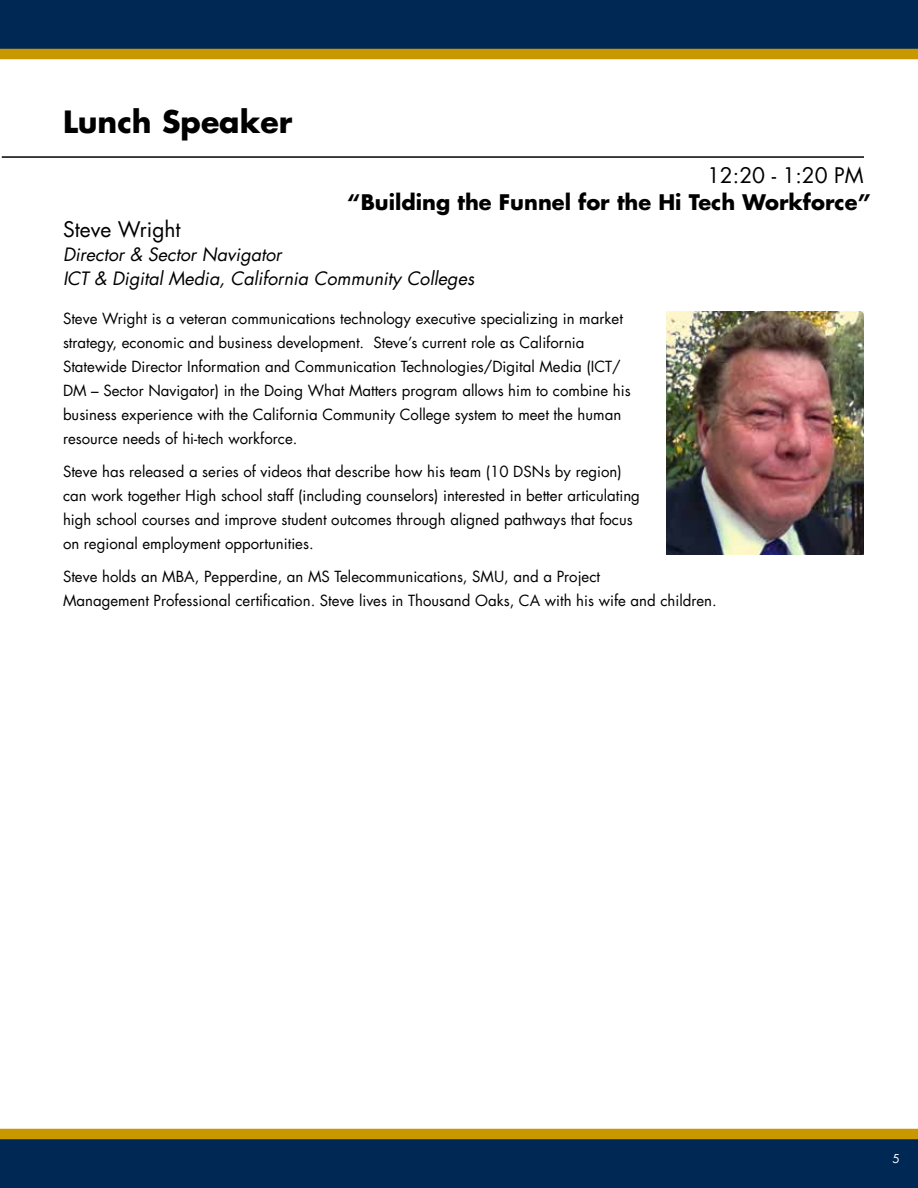
<style>
.page{position:relative;width:918px;height:1188px;background:#fff}
.page>*{position:absolute;margin:0;border:0;box-sizing:border-box;transform-origin:0 0}
.t1{font:700 30px "Futura UC Davis";color:#000}
.t2{font:700 21px "Futura UC Davis";color:#000}
.t3{font:21px "Futura UC Davis";color:#000}
.t4{font:italic 18px/24px "Futura UC Davis";color:#000}
.t5{font:15px/24px "Futura UC Davis";color:#000}
.t6{font:12px "Futura UC Davis";color:#fff}
</style>
<div class="page">
<div style="left:0;top:0;width:918px;height:54px;background:#002855"></div>
<div style="left:0;top:1134px;width:918px;height:54px;background:#002855"></div>
<div style="left:0;top:49px;width:918px;height:10px;background:#c99700"></div>
<div style="left:0;top:1129px;width:918px;height:10px;background:#c99700"></div>
<img style="left:666px;top:312px;width:198px;height:243px">
<hr style="left:2px;top:156px;width:862px;height:2px;background:#000">
<h1 class="t1" style="left:63px;top:102px;width:231px">Lunch Speaker</h1>
<h2 class="t3" style="left:707px;top:162px;width:158px">12:20 - 1:20 PM</h2>
<h2 class="t2" style="left:348px;top:188px;width:525px">“Building the Funnel for the Hi Tech Workforce”</h2>
<h2 class="t3" style="left:63px;top:216px;width:119px">Steve Wright</h2>
<p class="t4" style="left:63px;top:242px;width:413px">Director &amp; Sector Navigator<br>ICT &amp; Digital Media, California Community Colleges</p>
<p class="t5" style="left:63px;top:307px;width:569px">Steve Wright is a veteran communications technology executive specializing in market strategy, economic and business development. Steve’s current role as California Statewide Director Information and Communication Technologies/Digital Media (ICT/ DM – Sector Navigator) in the Doing What Matters program allows him to combine his business experience with the California Community College system to meet the human resource needs of hi-tech workforce.</p>
<p class="t5" style="left:63px;top:460px;width:578px">Steve has released a series of videos that describe how his team (10 DSNs by region) can work together High school staff (including counselors) interested in better articulating high school courses and improve student outcomes through aligned pathways that focus on regional employment opportunities.</p>
<p class="t5" style="left:63px;top:565px;width:655px">Steve holds an MBA, Pepperdine, an MS Telecommunications, SMU, and a Project<br>Management Professional certification. Steve lives in Thousand Oaks, CA with his wife and children.</p>
<p class="t6" style="left:893px;top:1151px;width:9px">5</p>
</div>
